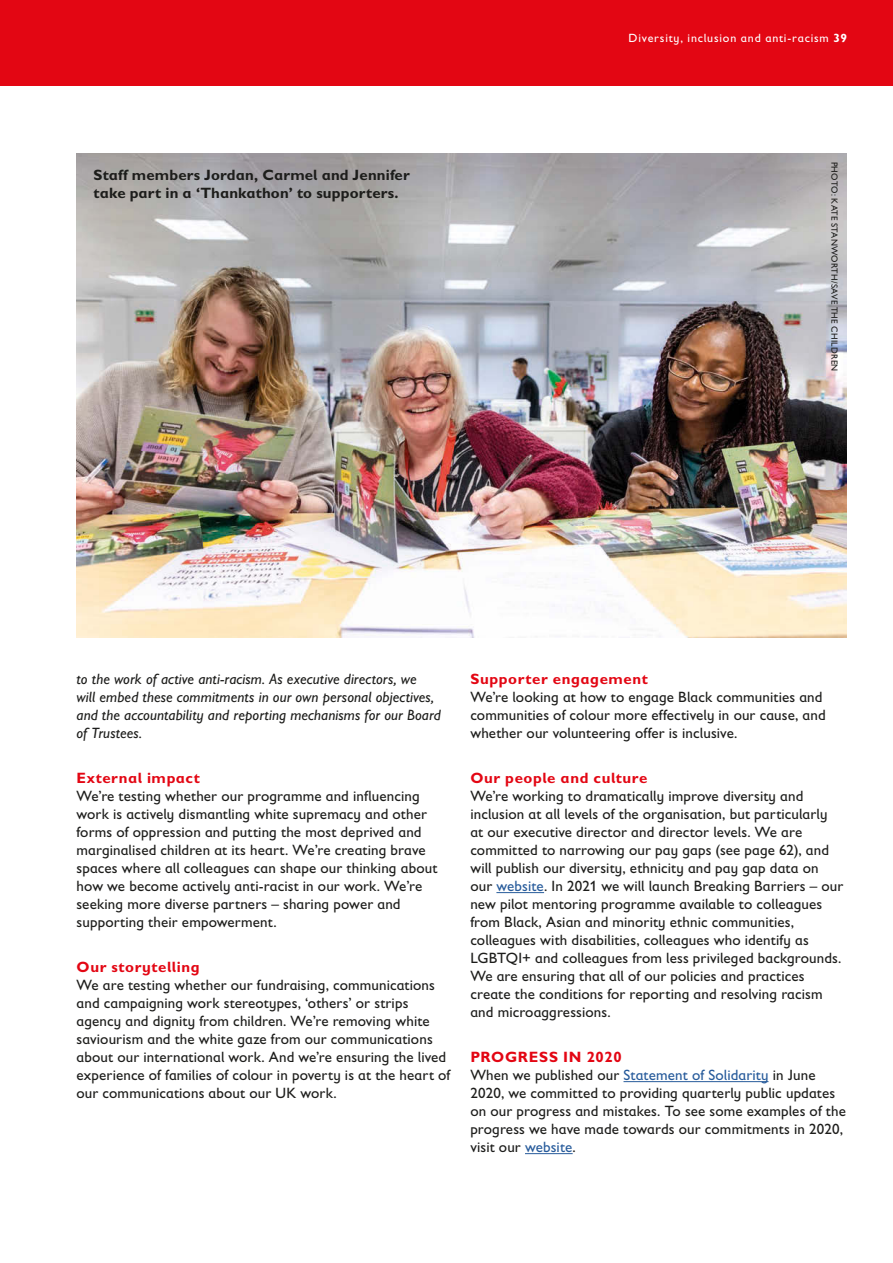
<style>
.page{position:relative;width:893px;height:1263px;background:#fff}
.page>*{position:absolute;margin:0;border:0;box-sizing:border-box;transform-origin:0 0}
.t1{font:15px/18px "Gill Sans Infant Std";letter-spacing:.01em;color:#1d1d1b}
.t2{font:italic 15px/18px "Gill Sans Infant Std";letter-spacing:.01em;color:#1d1d1b}
.t3{font:700 15px/18px "Gill Sans Infant Std";letter-spacing:.01em;color:#1d1d1b}
.t4{font:700 15px "Gill Sans Infant Std";letter-spacing:.04em;color:#e30613}
.t5{font:12px "Gill Sans Infant Std";letter-spacing:.065em;color:#fff}
.t6{font:9px "Gill Sans Infant Std";letter-spacing:.03em;color:#1d1d1b}
.s1{font-weight:700}
.s2{color:#275b9b}
.s3{font-weight:700;color:#e30613}
</style>
<div class="page">
<div style="left:0;top:0;width:893px;height:85px;background:#e30613"></div>
<img style="left:77px;top:153px;width:769px;height:485px">
<hr style="left:496px;top:892px;width:48px;height:1px;background:#275b9b">
<hr style="left:623px;top:1081px;width:145px;height:1px;background:#275b9b">
<hr style="left:525px;top:1153px;width:48px;height:1px;background:#275b9b">
<p class="t3" style="left:94px;top:166px;width:318px">Staff members Jordan, Carmel and Jennifer take part in a ‘Thankathon’ to supporters.</p>
<p class="t5" style="left:629px;top:31px;width:220px">Diversity, inclusion and anti-racism <span class="s1">39</span></p>
<p class="t6" style="left:840px;top:162px;width:211px;rotate:90deg">PHOTO: KATE STANWORTH/SAVE THE CHILDREN</p>
<p class="t2" style="left:77px;top:670px;width:366px">to the work of active anti-racism. As executive directors, we<br>will embed these commitments in our own personal objectives, and the accountability and reporting mechanisms for our Board of Trustees.</p>
<p class="t4" style="left:77px;top:769px;width:125px">External impact</p>
<p class="t1" style="left:77px;top:787px;width:362px">We’re testing whether our programme and influencing work is actively dismantling white supremacy and other forms of oppression and putting the most deprived and marginalised children at its heart. We’re creating brave spaces where all colleagues can shape our thinking about how we become actively anti-racist in our work. We’re seeking more diverse partners – sharing power and supporting their empowerment.</p>
<p class="t4" style="left:77px;top:958px;width:125px">Our storytelling</p>
<p class="t1" style="left:77px;top:976px;width:375px">We are testing whether our fundraising, communications and campaigning work stereotypes, ‘others’ or strips agency and dignity from children. We’re removing white saviourism and the white gaze from our communications about our international work. And we’re ensuring the lived experience of families of colour in poverty is at the heart of our communications about our UK work.</p>
<p class="t4" style="left:470px;top:670px;width:179px">Supporter engagement</p>
<p class="t1" style="left:470px;top:688px;width:357px">We’re looking at how to engage Black communities and communities of colour more effectively in our cause, and whether our volunteering offer is inclusive.</p>
<p class="t4" style="left:470px;top:769px;width:179px">Our people and culture</p>
<p class="t1" style="left:470px;top:787px;width:374px">We’re working to dramatically improve diversity and inclusion at all levels of the organisation, but particularly at our executive director and director levels. We are committed to narrowing our pay gaps (see page 62), and will publish our diversity, ethnicity and pay gap data on our <span class="s2">website</span>. In 2021 we will launch Breaking Barriers – our new pilot mentoring programme available to colleagues from Black, Asian and minority ethnic communities, colleagues with disabilities, colleagues who identify as LGBTQI+ and colleagues from less privileged backgrounds.<br>We are ensuring that all of our policies and practices create the conditions for reporting and resolving racism and microaggressions.</p>
<p class="t1" style="left:470px;top:1048px;width:377px"><span class="s3">PROGRESS IN 2020<br></span>When we published our <span class="s2">Statement of Solidarity</span> in June 2020, we committed to providing quarterly public updates on our progress and mistakes. To see some examples of the progress we have made towards our commitments in 2020, visit our <span class="s2">website</span>.</p>
</div>
